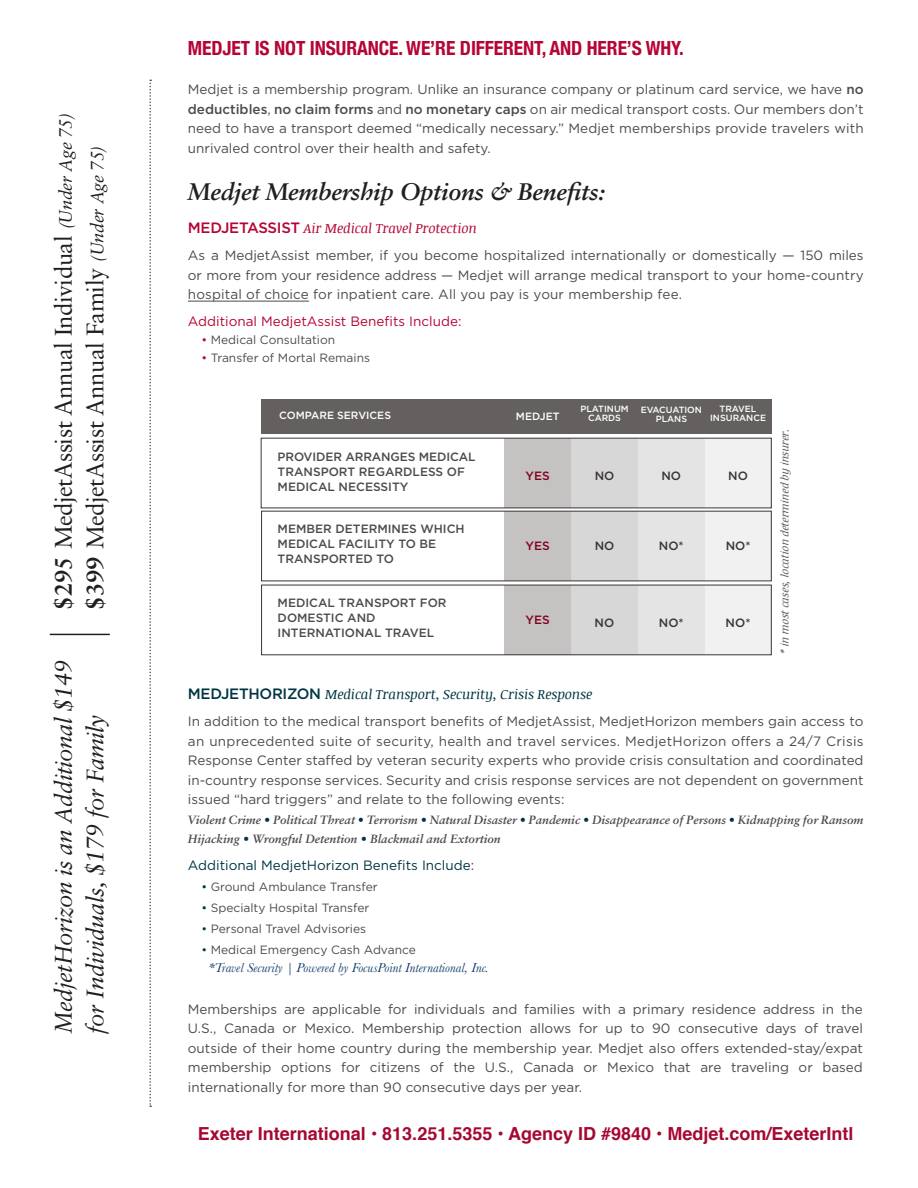
<style>
.page{position:relative;width:918px;height:1188px;background:#fff}
.page>*{position:absolute;margin:0;border:0;box-sizing:border-box;transform-origin:0 0}
.t1{font:24px/31.5px "Sabon";letter-spacing:-.02em;color:#231f20}
.t2{font:italic 24px/31.5px "Sabon";letter-spacing:-.02em;color:#231f20}
.t3{font:italic 700 24px "Sabon";letter-spacing:-.01em;color:#231f20}
.t4{font:700 condensed 19.5px "Helvetica Neue";letter-spacing:-.005em;color:#b50536}
.t5{font:700 18px "Helvetica";color:#a60733}
.t6{font:13.5px/19.5px "Gotham";color:#4b4c4d;text-align:justify}
.t7{font:italic 13.5px "Noticia Text";letter-spacing:-.01em;color:#003543}
.t8{font:italic 13.5px "Baskerville";color:#133f6c}
.t9{font:13.5px "Gotham";color:#003543}
.t10{font:italic 13.5px "Noticia Text";letter-spacing:-.01em;color:#b50536}
.t11{font:13.5px "Gotham";color:#b50536}
.t12{font:500 12px/15px "Gotham";color:#4b4c4d}
.t13{font:italic 700 12px/19.5px "Sabon";color:#4b4c4d}
.t14{font:12px "Gotham";color:#4b4c4d}
.t15{font:500 12px "Gotham";color:#3b3635}
.t16{font:500 12px "Gotham";color:#82011f}
.t17{font:italic 10.5px "Noticia Text";color:#57585a}
.t18{font:500 10.5px "Gotham";color:#fff}
.t19{font:500 9px/9px "Gotham";color:#fff;text-align:center}
.s1{font-weight:700}
.s2{font-style:italic;font-size:18px}
.s3{font-weight:500}
.s4{font-family:"Gotham";font-weight:500;font-style:normal;font-size:15px}
.s5{color:#b50536}
.s6{color:#003543}
</style>
<div class="page">
<svg style="left:149px;top:80px;width:2px;height:1027px"></svg>
<hr style="left:188px;top:301px;width:121px;height:1px;background:#4b4c4d">
<div style="left:261px;top:400px;width:511px;height:34px;background:#646060"></div>
<div style="left:504px;top:438px;width:67px;height:70px;background:#c4c3c2"></div>
<div style="left:504px;top:585px;width:67px;height:70px;background:#c4c3c2"></div>
<div style="left:504px;top:511px;width:67px;height:70px;background:#c4c3c2"></div>
<div style="left:571px;top:438px;width:67px;height:70px;background:#d8d7d7"></div>
<div style="left:571px;top:585px;width:67px;height:70px;background:#d8d7d7"></div>
<div style="left:571px;top:511px;width:67px;height:70px;background:#d8d7d7"></div>
<div style="left:638px;top:438px;width:67px;height:70px;background:#e5e4e4"></div>
<div style="left:638px;top:585px;width:67px;height:70px;background:#e5e4e4"></div>
<div style="left:638px;top:511px;width:67px;height:70px;background:#e5e4e4"></div>
<div style="left:705px;top:438px;width:67px;height:70px;background:#f1f1f1"></div>
<div style="left:705px;top:585px;width:67px;height:70px;background:#f1f1f1"></div>
<div style="left:705px;top:511px;width:67px;height:70px;background:#f1f1f1"></div>
<hr style="left:50px;top:634px;width:60px;height:1px;background:#231f20">
<h1 class="t1" style="left:48px;top:610px;width:499px;rotate:-90deg"><span class="s1">$295</span> MedjetAssist Annual Individual <span class="s2">(Under Age 75) </span><span class="s1">$399</span> MedjetAssist Annual Family <span class="s2">(Under Age 75)</span></h1>
<h1 class="t2" style="left:48px;top:1034px;width:376px;rotate:-90deg">MedjetHorizon is an Additional $149 for Individuals, $179 for Family</h1>
<h2 class="t4" style="left:188px;top:32px;width:497px">MEDJET IS NOT INSURANCE. WE’RE DIFFERENT, AND HERE’S WHY.</h2>
<p class="t6" style="left:188px;top:79px;width:677px">Medjet is a membership program. Unlike an insurance company or platinum card service, we have <span class="s3">no deductibles</span>, <span class="s3">no claim forms</span> and <span class="s3">no monetary caps</span> on air medical transport costs. Our members don’t need to have a transport deemed “medically necessary.” Medjet memberships provide travelers with unrivaled control over their health and safety.</p>
<h1 class="t3" style="left:188px;top:177px;width:418px">Medjet Membership Options &amp; Benefits:</h1>
<p class="t10" style="left:188px;top:219px;width:291px"><span class="s4">MEDJETASSIST</span> Air Medical Travel Protection</p>
<p class="t6" style="left:188px;top:246px;width:677px">As a MedjetAssist member, if you become hospitalized internationally or domestically — 150 miles or more from your residence address — Medjet will arrange medical transport to your home-country hospital of choice for inpatient care. All you pay is your membership fee.</p>
<p class="t11" style="left:188px;top:313px;width:275px">Additional MedjetAssist Benefits Include:</p>
<p class="t14" style="left:201px;top:332px;width:135px"><span class="s5">•</span> Medical Consultation</p>
<p class="t14" style="left:201px;top:350px;width:170px"><span class="s5">•</span> Transfer of Mortal Remains</p>
<p class="t18" style="left:279px;top:409px;width:113px">COMPARE SERVICES</p>
<p class="t18" style="left:516px;top:410px;width:45px">MEDJET</p>
<p class="t19" style="left:580px;top:404px;width:50px">PLATINUM<br>CARDS</p>
<p class="t19" style="left:641px;top:406px;width:63px">EVACUATION<br>PLANS</p>
<p class="t19" style="left:710px;top:404px;width:57px">TRAVEL<br>INSURANCE</p>
<p class="t12" style="left:278px;top:449px;width:199px">PROVIDER ARRANGES MEDICAL<br>TRANSPORT REGARDLESS OF<br>MEDICAL NECESSITY</p>
<p class="t12" style="left:278px;top:521px;width:189px">MEMBER DETERMINES WHICH<br>MEDICAL FACILITY TO BE<br>TRANSPORTED TO</p>
<p class="t12" style="left:278px;top:595px;width:171px">MEDICAL TRANSPORT FOR<br>DOMESTIC AND<br>INTERNATIONAL TRAVEL</p>
<p class="t16" style="left:526px;top:468px;width:26px">YES</p>
<p class="t15" style="left:595px;top:468px;width:21px">NO</p>
<p class="t15" style="left:661px;top:468px;width:21px">NO</p>
<p class="t15" style="left:728px;top:468px;width:21px">NO</p>
<p class="t16" style="left:526px;top:537px;width:26px">YES</p>
<p class="t15" style="left:595px;top:537px;width:21px">NO</p>
<p class="t15" style="left:659px;top:537px;width:26px">NO*</p>
<p class="t15" style="left:726px;top:537px;width:26px">NO*</p>
<p class="t16" style="left:526px;top:612px;width:26px">YES</p>
<p class="t15" style="left:595px;top:615px;width:21px">NO</p>
<p class="t15" style="left:659px;top:615px;width:26px">NO*</p>
<p class="t15" style="left:726px;top:615px;width:26px">NO*</p>
<p class="t17" style="left:777px;top:655px;width:230px;rotate:-90deg">* in mostcases,location determined by insurer.</p>
<p class="t7" style="left:188px;top:685px;width:406px"><span class="s4">MEDJETHORIZON</span> Medical Transport, Security, Crisis Response</p>
<p class="t6" style="left:188px;top:712px;width:677px">In addition to the medical transport benefits of MedjetAssist, MedjetHorizon members gain access to an unprecedented suite of security, health and travel services. MedjetHorizon offers a 24/7 Crisis Response Center staffed by veteran security experts who provide crisis consultation and coordinated in-country response services. Security and crisis response services are not dependent on government issued “hard triggers” and relate to the following events:</p>
<p class="t13" style="left:188px;top:810px;width:677px">Violent Crime <span class="s6">•</span> Political Threat <span class="s6">•</span> Terrorism <span class="s6">•</span> Natural Disaster <span class="s6">•</span> Pandemic <span class="s6">•</span> Disappearance of Persons <span class="s6">•</span> Kidnapping for Ransom<br>Hijacking <span class="s6">•</span> Wrongful Detention <span class="s6">•</span> Blackmail and Extortion</p>
<p class="t9" style="left:188px;top:857px;width:288px">Additional MedjetHorizon Benefits Include<span class="s5">:</span></p>
<p class="t14" style="left:201px;top:880px;width:178px"><span class="s6">•</span> Ground Ambulance Transfer</p>
<p class="t14" style="left:201px;top:901px;width:170px"><span class="s6">•</span> Specialty Hospital Transfer</p>
<p class="t14" style="left:201px;top:922px;width:166px"><span class="s6">•</span> Personal Travel Advisories</p>
<p class="t14" style="left:201px;top:943px;width:216px"><span class="s6">•</span> Medical Emergency Cash Advance</p>
<p class="t8" style="left:208px;top:959px;width:282px">*Travel Security | Powered by FocusPoint International, Inc.</p>
<p class="t6" style="left:188px;top:999px;width:677px">Memberships are applicable for individuals and families with a primary residence address in the U.S., Canada or Mexico. Membership protection allows for up to 90 consecutive days of travel outside of their home country during the membership year. Medjet also offers extended-stay/expat membership options for citizens of the U.S., Canada or Mexico that are traveling or based internationally for more than 90 consecutive days per year.</p>
<h3 class="t5" style="left:198px;top:1119px;width:657px">Exeter International • 813.251.5355 • Agency ID #9840 • Medjet.com/ExeterIntl</h3>
</div>
